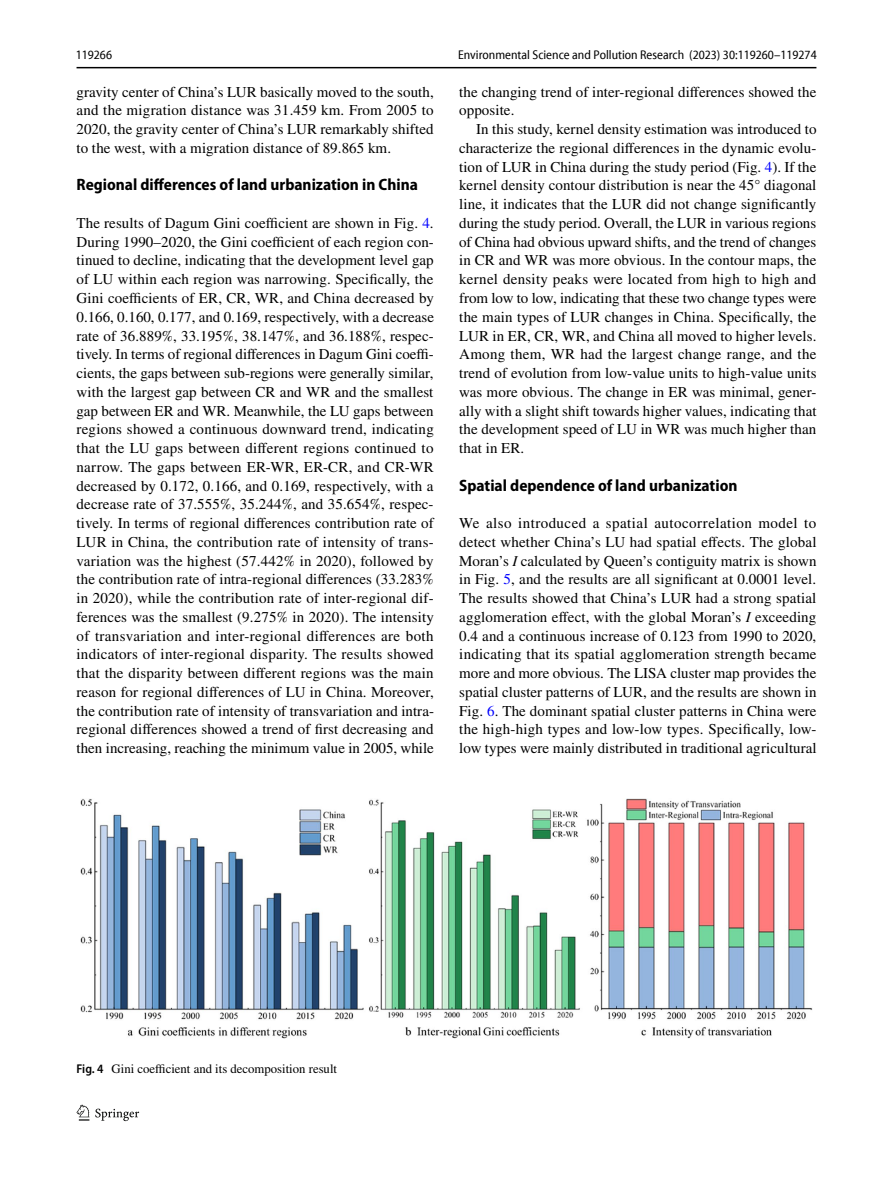
<style>
.page{position:relative;width:893px;height:1187px;background:#fff}
.page>*{position:absolute;margin:0;border:0;box-sizing:border-box;transform-origin:0 0}
.t1{font:700 semi-condensed 16.5px "Myriad Pro";color:#000}
.t2{font:15px/18.8px "STIX";letter-spacing:.005em;color:#000;text-align:justify}
.t3{font:semi-condensed 12.75px "Myriad Pro Unic";color:#000}
.t4{font:12.75px "STIX";color:#000}
.s1{color:#00f}
.s2{font-style:italic}
.s3{font-family:"Myriad Pro";font-weight:600;font-stretch:semi-condensed}
</style>
<div class="page">
<hr style="left:77px;top:67px;width:739px;height:1px;background:#000">
<img style="left:81px;top:798px;width:731px;height:240px">
<svg style="left:76px;top:1104px;width:13px;height:16px"></svg>
<svg style="left:95px;top:1108px;width:44px;height:12px"></svg>
<p class="t3" style="left:76px;top:50px;width:38px">119266</p>
<p class="t3" style="left:458px;top:50px;width:360px">Environmental Science and Pollution Research (2023) 30:119260–119274</p>
<p class="t2" style="left:77px;top:83px;width:359px">gravity center of China’s LUR basically moved to the south, and the migration distance was 31.459 km. From 2005 to 2020, the gravity center of China’s LUR remarkably shifted to the west, with a migration distance of 89.865 km.</p>
<p class="t1" style="left:77px;top:176px;width:343px">Regional differences of land urbanization in China</p>
<p class="t2" style="left:77px;top:214px;width:359px">The results of Dagum Gini coefficient are shown in Fig. <span class="s1">4</span>.<br>During 1990–2020, the Gini coefficient of each region con&shy;tinued to decline, indicating that the development level gap of LU within each region was narrowing. Specifically, the Gini coefficients of ER, CR, WR, and China decreased by 0.166, 0.160, 0.177, and 0.169, respectively, with a decrease rate of 36.889%, 33.195%, 38.147%, and 36.188%, respec&shy;tively. In terms of regional differences in Dagum Gini coeffi&shy;cients, the gaps between sub-regions were generally similar, with the largest gap between CR and WR and the smallest gap between ER and WR. Meanwhile, the LU gaps between regions showed a continuous downward trend, indicating that the LU gaps between different regions continued to narrow. The gaps between ER-WR, ER-CR, and CR-WR decreased by 0.172, 0.166, and 0.169, respectively, with a decrease rate of 37.555%, 35.244%, and 35.654%, respec&shy;tively. In terms of regional differences contribution rate of LUR in China, the contribution rate of intensity of trans&shy;variation was the highest (57.442% in 2020), followed by the contribution rate of intra-regional differences (33.283% in 2020), while the contribution rate of inter-regional dif&shy;ferences was the smallest (9.275% in 2020). The intensity of transvariation and inter-regional differences are both indicators of inter-regional disparity. The results showed that the disparity between different regions was the main reason for regional differences of LU in China. Moreover, the contribution rate of intensity of transvariation and intra&shy;regional differences showed a trend of first decreasing and then increasing, reaching the minimum value in 2005, while</p>
<p class="t2" style="left:459px;top:83px;width:359px">the changing trend of inter-regional differences showed the opposite.</p>
<p class="t2" style="left:459px;top:121px;width:359px;text-indent:17px">In this study, kernel density estimation was introduced to characterize the regional differences in the dynamic evolu&shy;tion of LUR in China during the study period (Fig. <span class="s1">4</span>). If the kernel density contour distribution is near the 45° diagonal line, it indicates that the LUR did not change significantly during the study period. Overall, the LUR in various regions of China had obvious upward shifts, and the trend of changes in CR and WR was more obvious. In the contour maps, the kernel density peaks were located from high to high and from low to low, indicating that these two change types were the main types of LUR changes in China. Specifically, the LUR in ER, CR, WR, and China all moved to higher levels.<br>Among them, WR had the largest change range, and the trend of evolution from low-value units to high-value units was more obvious. The change in ER was minimal, gener&shy;ally with a slight shift towards higher values, indicating that the development speed of LU in WR was much higher than that in ER.</p>
<p class="t1" style="left:459px;top:476px;width:280px">Spatial dependence of land urbanization</p>
<p class="t2" style="left:459px;top:514px;width:359px">We also introduced a spatial autocorrelation model to detect whether China’s LU had spatial effects. The global Moran’s <span class="s2">I</span> calculated by Queen’s contiguity matrix is shown in Fig. <span class="s1">5</span>, and the results are all significant at 0.0001 level.<br>The results showed that China’s LUR had a strong spatial agglomeration effect, with the global Moran’s <span class="s2">I</span> exceeding 0.4 and a continuous increase of 0.123 from 1990 to 2020, indicating that its spatial agglomeration strength became more and more obvious. The LISA cluster map provides the spatial cluster patterns of LUR, and the results are shown in Fig. <span class="s1">6</span>. The dominant spatial cluster patterns in China were the high-high types and low-low types. Specifically, low&shy;low types were mainly distributed in traditional agricultural</p>
<p class="t4" style="left:77px;top:1060px;width:262px"><span class="s3">Fig. 4</span> Gini coefficient and its decomposition result</p>
</div>
